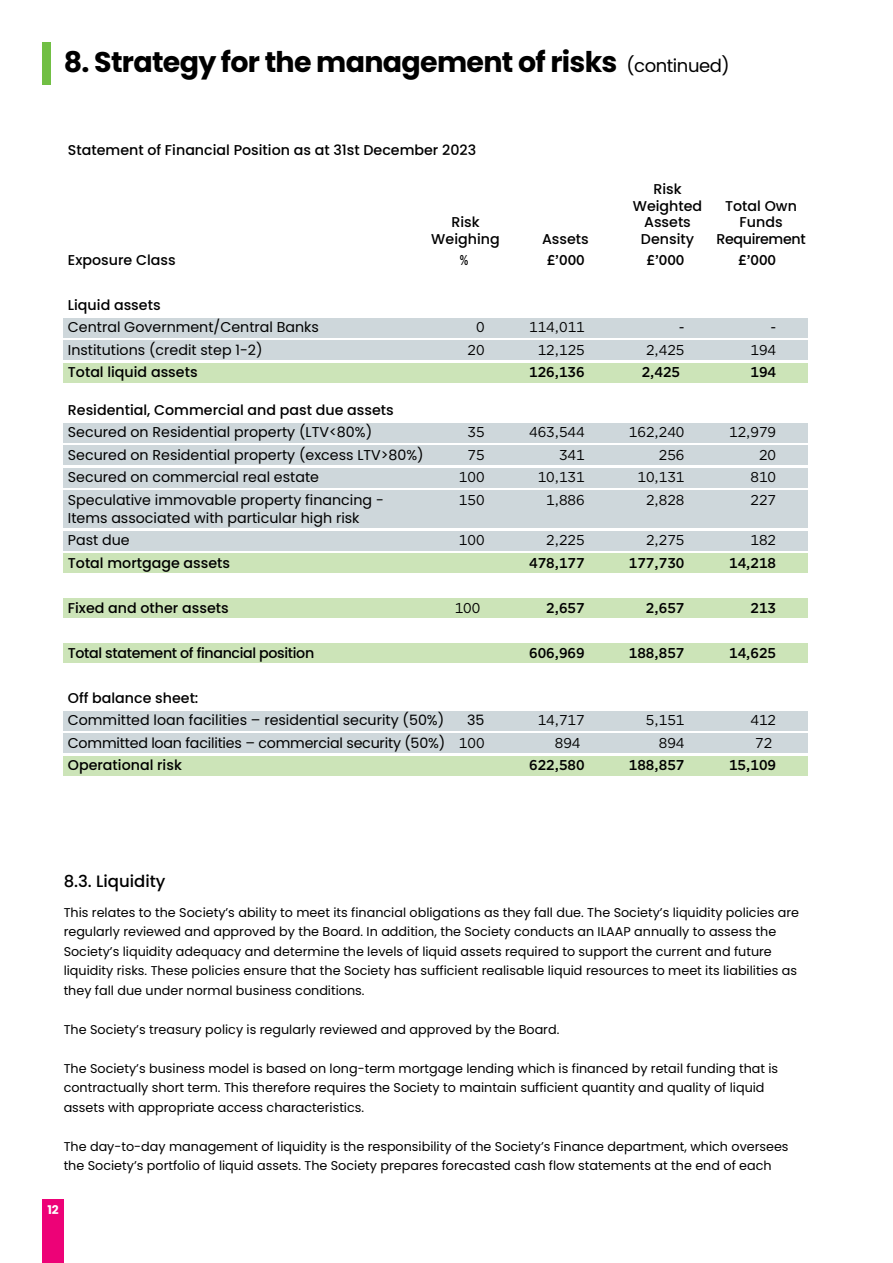
<style>
.page{position:relative;width:893px;height:1263px;background:#fff}
.page>*{position:absolute;margin:0;border:0;box-sizing:border-box;transform-origin:0 0}
.t1{font:700 28.5px "Poppins";letter-spacing:-.025em;color:#000}
.t2{font:500 16.5px "Poppins";color:#000}
.t3{font:14.25px/22.5px "Poppins";color:#000}
.t4{font:500 14.25px/16.5px "Poppins";color:#000;text-align:center}
.t5{font:14.25px "Gotham";color:#000}
.t6{font:500 14.25px "Gotham";color:#000}
.t7{font:500 14.25px "Poppins";letter-spacing:-.025em;color:#000}
.t8{font:12.75px/19.5px "Poppins";color:#000}
.t9{font:700 12px "Poppins";color:#fff}
.s1{font-weight:400;font-size:18px}
.s2{font-family:"Gotham"}
</style>
<div class="page">
<div style="left:43px;top:1199px;width:21px;height:64px;background:#ed0277"></div>
<div style="left:64px;top:318px;width:744px;height:20px;background:#ced7db"></div>
<div style="left:64px;top:341px;width:744px;height:19px;background:#ced7db"></div>
<div style="left:64px;top:363px;width:744px;height:20px;background:#cce4b8"></div>
<div style="left:64px;top:423px;width:744px;height:20px;background:#ced7db"></div>
<div style="left:64px;top:446px;width:744px;height:19px;background:#ced7db"></div>
<div style="left:64px;top:468px;width:744px;height:20px;background:#ced7db"></div>
<div style="left:64px;top:491px;width:744px;height:19px;background:#ced7db"></div>
<div style="left:64px;top:509px;width:744px;height:19px;background:#ced7db"></div>
<div style="left:64px;top:531px;width:744px;height:20px;background:#ced7db"></div>
<div style="left:64px;top:554px;width:744px;height:19px;background:#cce4b8"></div>
<div style="left:64px;top:599px;width:744px;height:19px;background:#cce4b8"></div>
<div style="left:64px;top:644px;width:744px;height:19px;background:#cce4b8"></div>
<div style="left:64px;top:711px;width:744px;height:20px;background:#ced7db"></div>
<div style="left:64px;top:734px;width:744px;height:19px;background:#ced7db"></div>
<div style="left:64px;top:756px;width:744px;height:20px;background:#cce4b8"></div>
<div style="left:43px;top:43px;width:8px;height:42px;background:#71bf44"></div>
<h1 class="t1" style="left:64px;top:51px;width:667px">8. Strategy for the management of risks <span class="s1">(continued)</span></h1>
<p class="t4" style="left:68px;top:144px;width:410px">Statement of Financial Position as at 31st December 2023</p>
<p class="t4" style="left:633px;top:183px;width:71px">Risk<br>Weighted</p>
<p class="t4" style="left:725px;top:199px;width:73px">Total Own</p>
<p class="t4" style="left:451px;top:216px;width:30px">Risk</p>
<p class="t4" style="left:644px;top:216px;width:48px">Assets</p>
<p class="t4" style="left:739px;top:216px;width:45px">Funds</p>
<p class="t4" style="left:431px;top:232px;width:70px">Weighing</p>
<p class="t4" style="left:542px;top:232px;width:48px">Assets</p>
<p class="t4" style="left:641px;top:232px;width:55px">Density</p>
<p class="t7" style="left:716px;top:233px;width:91px">Requirement</p>
<p class="t4" style="left:68px;top:253px;width:109px">Exposure Class</p>
<p class="t6" style="left:460px;top:254px;width:10px">%</p>
<p class="t6" style="left:547px;top:254px;width:40px">£’000</p>
<p class="t6" style="left:646px;top:254px;width:40px">£’000</p>
<p class="t6" style="left:738px;top:254px;width:40px">£’000</p>
<p class="t4" style="left:68px;top:298px;width:94px">Liquid assets</p>
<p class="t3" style="left:68px;top:318px;width:253px">Central Government/Central Banks</p>
<p class="t5" style="left:476px;top:319px;width:10px">0</p>
<p class="t5" style="left:529px;top:319px;width:57px">114,011</p>
<p class="t5" style="left:679px;top:319px;width:7px">-</p>
<p class="t5" style="left:770px;top:319px;width:7px">-</p>
<p class="t3" style="left:68px;top:340px;width:196px">Institutions (credit step 1-2)</p>
<p class="t5" style="left:467px;top:342px;width:19px">20</p>
<p class="t5" style="left:538px;top:342px;width:49px">12,125</p>
<p class="t5" style="left:646px;top:342px;width:40px">2,425</p>
<p class="t5" style="left:750px;top:342px;width:27px">194</p>
<p class="t4" style="left:68px;top:366px;width:131px">Total liquid assets</p>
<p class="t6" style="left:529px;top:367px;width:57px">126,136</p>
<p class="t6" style="left:642px;top:367px;width:40px">2,425</p>
<p class="t6" style="left:750px;top:367px;width:27px">194</p>
<p class="t4" style="left:68px;top:403px;width:327px">Residential, Commercial and past due assets</p>
<p class="t3" style="left:68px;top:423px;width:306px">Secured on Residential property (LTV&lt;80%)</p>
<p class="t5" style="left:467px;top:424px;width:19px">35</p>
<p class="t5" style="left:529px;top:424px;width:57px">463,544</p>
<p class="t5" style="left:629px;top:424px;width:57px">162,240</p>
<p class="t5" style="left:729px;top:424px;width:49px">12,979</p>
<p class="t3" style="left:68px;top:445px;width:357px">Secured on Residential property (excess LTV&gt;80%)</p>
<p class="t5" style="left:467px;top:447px;width:19px">75</p>
<p class="t5" style="left:559px;top:447px;width:27px">341</p>
<p class="t5" style="left:659px;top:447px;width:27px">256</p>
<p class="t5" style="left:759px;top:447px;width:19px">20</p>
<p class="t3" style="left:68px;top:468px;width:253px">Secured on commercial real estate</p>
<p class="t5" style="left:459px;top:469px;width:27px">100</p>
<p class="t5" style="left:538px;top:469px;width:49px">10,131</p>
<p class="t5" style="left:637px;top:469px;width:49px">10,131</p>
<p class="t5" style="left:750px;top:469px;width:27px">810</p>
<p class="t3" style="left:68px;top:490px;width:317px">Speculative immovable property financing -</p>
<p class="t5" style="left:459px;top:492px;width:27px">150</p>
<p class="t5" style="left:546px;top:492px;width:40px">1,886</p>
<p class="t5" style="left:646px;top:492px;width:40px">2,828</p>
<p class="t5" style="left:750px;top:492px;width:27px">227</p>
<p class="t3" style="left:68px;top:508px;width:293px">Items associated with particular high risk<br>Past due</p>
<p class="t5" style="left:459px;top:532px;width:27px">100</p>
<p class="t5" style="left:546px;top:532px;width:40px">2,225</p>
<p class="t5" style="left:646px;top:532px;width:40px">2,275</p>
<p class="t5" style="left:750px;top:532px;width:27px">182</p>
<p class="t4" style="left:68px;top:556px;width:164px">Total mortgage assets</p>
<p class="t6" style="left:529px;top:557px;width:57px">478,177</p>
<p class="t6" style="left:629px;top:557px;width:57px">177,730</p>
<p class="t6" style="left:729px;top:557px;width:49px">14,218</p>
<p class="t4" style="left:68px;top:601px;width:162px">Fixed and other assets</p>
<p class="t5" style="left:455px;top:600px;width:27px">100</p>
<p class="t6" style="left:546px;top:602px;width:40px">2,657</p>
<p class="t6" style="left:646px;top:602px;width:40px">2,657</p>
<p class="t6" style="left:750px;top:602px;width:27px">213</p>
<p class="t7" style="left:68px;top:647px;width:248px">Total statement of financial position</p>
<p class="t6" style="left:529px;top:647px;width:57px">606,969</p>
<p class="t6" style="left:629px;top:647px;width:57px">188,857</p>
<p class="t6" style="left:729px;top:647px;width:49px">14,625</p>
<p class="t4" style="left:68px;top:691px;width:132px">Off balance sheet:</p>
<p class="t3" style="left:68px;top:711px;width:378px">Committed loan facilities – residential security (50%)</p>
<p class="t3" style="left:467px;top:711px;width:19px">35</p>
<p class="t5" style="left:538px;top:712px;width:49px">14,717</p>
<p class="t5" style="left:646px;top:712px;width:40px">5,151</p>
<p class="t5" style="left:750px;top:712px;width:27px">412</p>
<p class="t3" style="left:68px;top:733px;width:418px">Committed loan facilities – commercial security (50%) <span class="s2">100</span></p>
<p class="t5" style="left:555px;top:735px;width:27px">894</p>
<p class="t5" style="left:659px;top:735px;width:27px">894</p>
<p class="t5" style="left:755px;top:735px;width:19px">72</p>
<p class="t4" style="left:68px;top:759px;width:116px">Operational risk</p>
<p class="t6" style="left:529px;top:760px;width:57px">622,580</p>
<p class="t6" style="left:629px;top:760px;width:57px">188,857</p>
<p class="t6" style="left:729px;top:760px;width:49px">15,109</p>
<p class="t2" style="left:64px;top:875px;width:103px">8.3. Liquidity</p>
<p class="t8" style="left:64px;top:904px;width:737px">This relates to the Society’s ability to meet its financial obligations as they fall due. The Society’s liquidity policies are regularly reviewed and approved by the Board. In addition, the Society conducts an ILAAP annually to assess the Society’s liquidity adequacy and determine the levels of liquid assets required to support the current and future liquidity risks. These policies ensure that the Society has sufficient realisable liquid resources to meet its liabilities as they fall due under normal business conditions.</p>
<p class="t8" style="left:64px;top:1021px;width:497px">The Society’s treasury policy is regularly reviewed and approved by the Board.</p>
<p class="t8" style="left:64px;top:1060px;width:716px">The Society’s business model is based on long-term mortgage lending which is financed by retail funding that is contractually short term. This therefore requires the Society to maintain sufficient quantity and quality of liquid assets with appropriate access characteristics.</p>
<p class="t8" style="left:64px;top:1138px;width:726px">The day-to-day management of liquidity is the responsibility of the Society’s Finance department, which oversees the Society’s portfolio of liquid assets. The Society prepares forecasted cash flow statements at the end of each</p>
<p class="t9" style="left:47px;top:1205px;width:13px">12</p>
</div>
